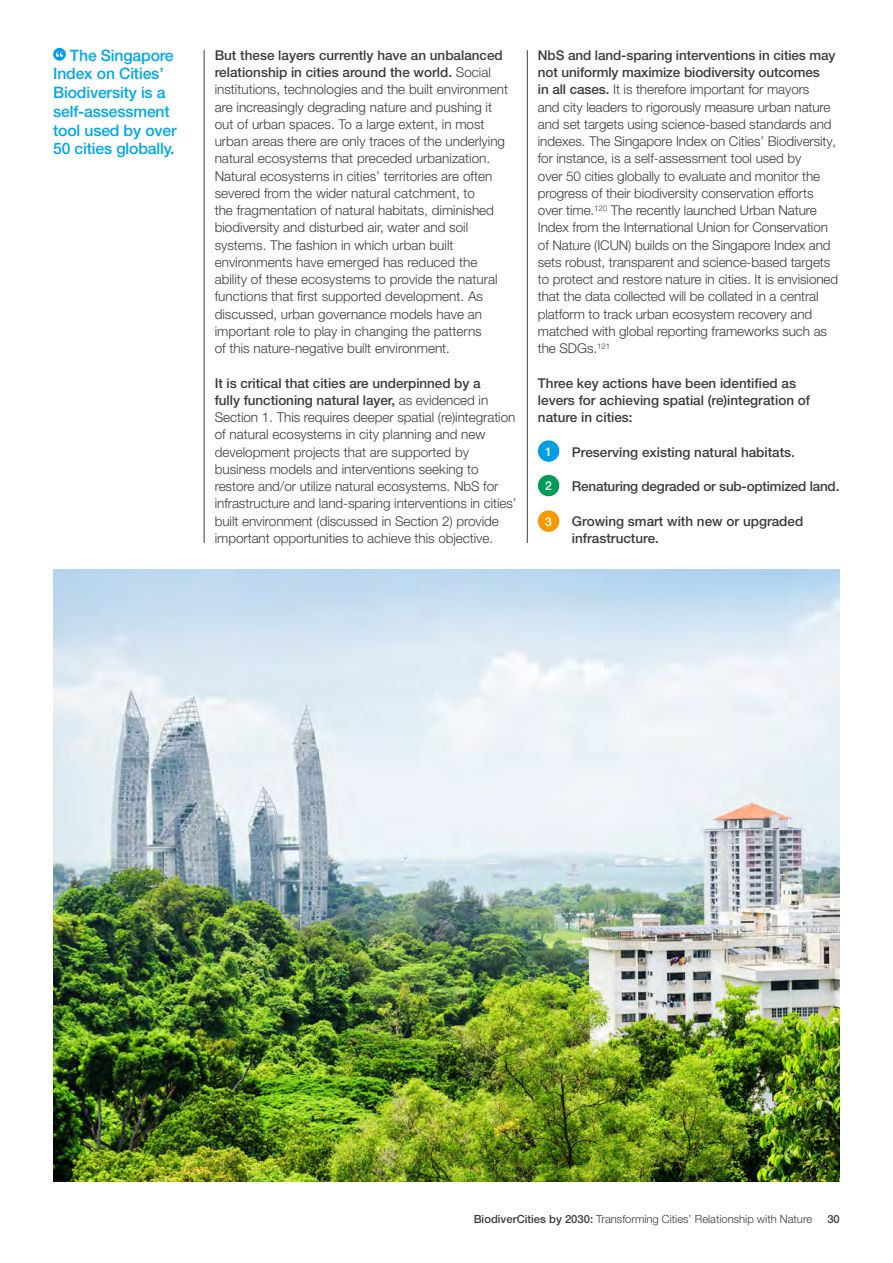
<style>
.page{position:relative;width:893px;height:1263px;background:#fff}
.page>*{position:absolute;margin:0;border:0;box-sizing:border-box;transform-origin:0 0}
.t1{font:500 15.75px/18.8px "Helvetica Neue LT Pro";letter-spacing:-.01em;color:#00a8e7}
.t2{font:300 13.5px/17.2px "Helvetica Neue LT Pro";letter-spacing:-.005em;color:#3c3c3b}
.t3{font:500 13.5px/17.2px "Helvetica Neue LT Pro";color:#3c3c3b}
.t4{font:500 12.15px "Helvetica Neue LT Pro";color:#fff}
.t5{font:300 11.25px "Helvetica Neue LT Pro";color:#3c3c3b}
.t6{font:500 11.25px "Helvetica Neue LT Pro";color:#3c3c3b}
.s1{font-weight:500}
</style>
<div class="page">
<hr style="left:204px;top:50px;width:1px;height:493px;background:#3c3c3b">
<hr style="left:527px;top:50px;width:1px;height:493px;background:#3c3c3b">
<svg style="left:53px;top:48px;width:13px;height:13px"></svg>
<svg style="left:56px;top:51px;width:7px;height:6px"></svg>
<img style="left:53px;top:570px;width:787px;height:611px">
<div style="left:538px;top:440px;width:21px;height:22px;background:#009fe3;border-radius:50%"></div>
<div style="left:538px;top:475px;width:21px;height:21px;background:#009b56;border-radius:50%"></div>
<div style="left:538px;top:510px;width:21px;height:22px;background:#f59a01;border-radius:50%"></div>
<p class="t1" style="left:53px;top:45px;width:125px;text-indent:17px">The Singapore<br>Index on Cities’<br>Biodiversity is a self-assessment tool used by over<br>50 cities globally.</p>
<p class="t2" style="left:215px;top:46px;width:295px"><span class="s1">But these layers currently have an unbalanced relationship in cities around the world.</span> Social institutions, technologies and the built environment are increasingly degrading nature and pushing it out of urban spaces. To a large extent, in most urban areas there are only traces of the underlying natural ecosystems that preceded urbanization.<br>Natural ecosystems in cities’ territories are often severed from the wider natural catchment, to<br>the fragmentation of natural habitats, diminished biodiversity and disturbed air, water and soil systems. The fashion in which urban built environments have emerged has reduced the ability of these ecosystems to provide the natural functions that first supported development. As discussed, urban governance models have an important role to play in changing the patterns<br>of this nature-negative built environment.</p>
<p class="t2" style="left:215px;top:374px;width:303px"><span class="s1">It is critical that cities are underpinned by a<br>fully functioning natural layer,</span> as evidenced in Section 1. This requires deeper spatial (re)integration of natural ecosystems in city planning and new development projects that are supported by business models and interventions seeking to restore and/or utilize natural ecosystems. NbS for infrastructure and land-sparing interventions in cities’ built environment (discussed in Section 2) provide important opportunities to achieve this objective.</p>
<p class="t2" style="left:538px;top:46px;width:302px"><span class="s1">NbS and land-sparing interventions in cities may not uniformly maximize biodiversity outcomes<br>in all cases.</span> It is therefore important for mayors<br>and city leaders to rigorously measure urban nature and set targets using science-based standards and indexes. The Singapore Index on Cities’ Biodiversity, for instance, is a self-assessment tool used by<br>over 50 cities globally to evaluate and monitor the progress of their biodiversity conservation efforts over time.<sup>120</sup> The recently launched Urban Nature Index from the International Union for Conservation of Nature (ICUN) builds on the Singapore Index and sets robust, transparent and science-based targets to protect and restore nature in cities. It is envisioned that the data collected will be collated in a central platform to track urban ecosystem recovery and matched with global reporting frameworks such as the SDGs.<sup>121</sup></p>
<p class="t3" style="left:538px;top:374px;width:274px">Three key actions have been identified as levers for achieving spatial (re)integration of nature in cities:</p>
<p class="t3" style="left:572px;top:443px;width:225px">Preserving existing natural habitats.</p>
<p class="t3" style="left:572px;top:477px;width:269px">Renaturing degraded or sub-optimized land.</p>
<p class="t3" style="left:572px;top:512px;width:233px">Growing smart with new or upgraded infrastructure.</p>
<p class="t4" style="left:545px;top:444px;width:8px">1</p>
<p class="t4" style="left:545px;top:478px;width:8px">2</p>
<p class="t4" style="left:545px;top:514px;width:8px">3</p>
<p class="t5" style="left:474px;top:1212px;width:340px"><span class="s1">BiodiverCities by 2030:</span> Transforming Cities’ Relationship with Nature</p>
<p class="t6" style="left:827px;top:1212px;width:14px">30</p>
</div>
